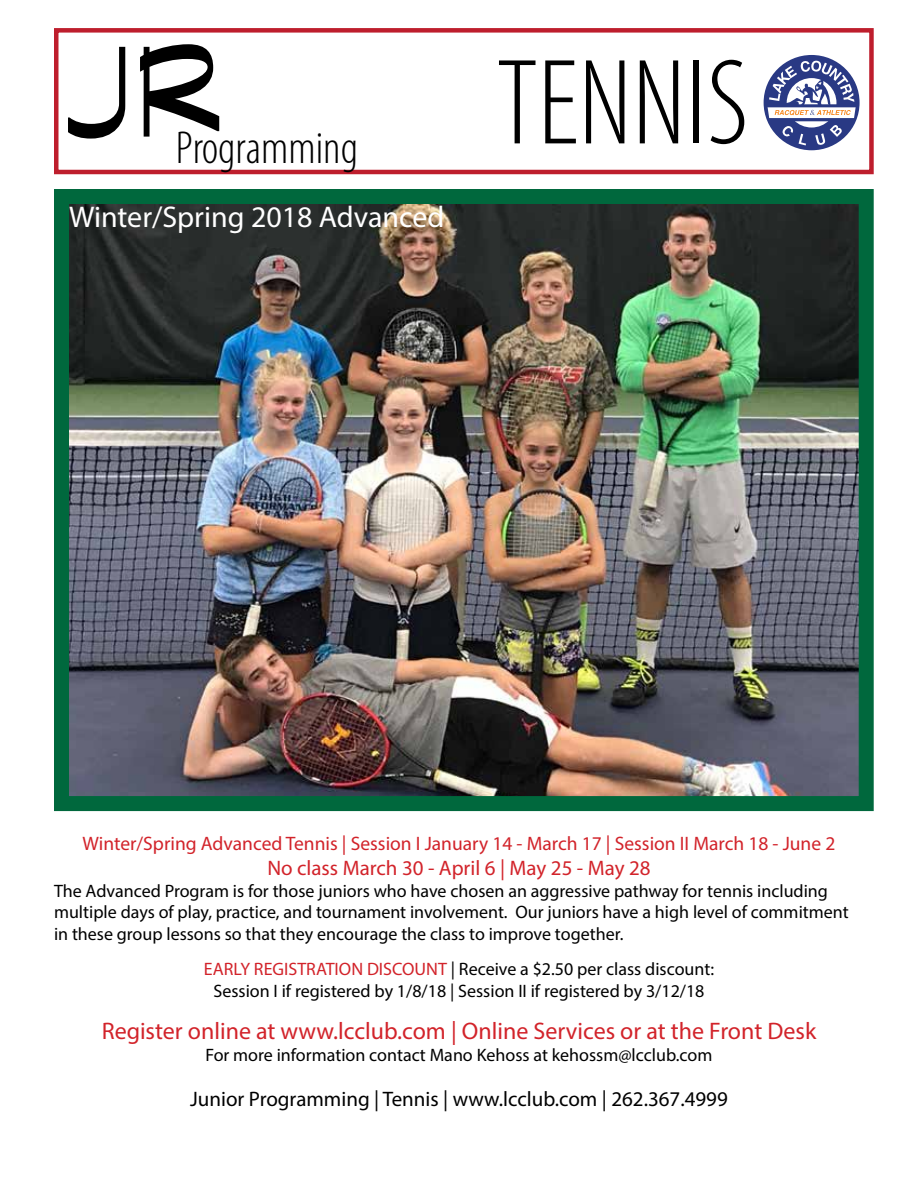
<style>
.page{position:relative;width:918px;height:1188px;background:#fff}
.page>*{position:absolute;margin:0;border:0;box-sizing:border-box;transform-origin:0 0}
.t1{font:142.5px "Graphite Std";color:#000}
.t2{font:300 condensed 123px "Myriad Pro";color:#000}
.t3{font:300 condensed 46.5px "Myriad Pro";color:#000}
.t4{font:30px "Myriad Pro";color:#fff}
.t5{font:24px "Myriad Pro";color:#d2232a}
.t6{font:21px "Myriad Pro";color:#000}
.t7{font:21px "Myriad Pro";color:#d2232a}
.t8{font:19.5px "Myriad Pro";color:#d2232a}
.t9{font:18px/21.6px "Myriad Pro";color:#000}
.s1{color:#d2232a}
</style>
<div class="page">
<img style="left:70px;top:205px;width:788px;height:590px">
<div style="left:54px;top:189px;width:820px;height:622px;border:15px solid #00683d"></div>
<div style="left:54px;top:28px;width:820px;height:146px;border:4px solid #be1e2d"></div>
<div style="left:764px;top:55px;width:96px;height:95px;background:#293984;border-radius:50%"></div>
<svg style="left:787px;top:78px;width:49px;height:50px"></svg>
<hr style="left:769px;top:118px;width:86px;height:3px;background:#293984">
<svg style="left:783px;top:126px;width:10px;height:10px"></svg>
<svg style="left:799px;top:134px;width:7px;height:11px"></svg>
<svg style="left:815px;top:125px;width:27px;height:20px"></svg>
<svg style="left:767px;top:61px;width:89px;height:58px"></svg>
<h1 class="t1" style="left:68px;top:14px;width:154px">JR</h1>
<h3 class="t3" style="left:176px;top:123px;width:184px">Programming</h3>
<h3 class="t4" style="left:69px;top:198px;width:377px">Winter/Spring 2018 Advanced</h3>
<h2 class="t2" style="left:497px;top:37px;width:254px">TENNIS</h2>
<p class="t8" style="left:83px;top:831px;width:754px">Winter/Spring Advanced Tennis | Session I January 14 - March 17 | Session II March 18 - June 2</p>
<p class="t7" style="left:267px;top:855px;width:385px">No class March 30 - April 6 | May 25 - May 28</p>
<p class="t9" style="left:54px;top:880px;width:796px">The Advanced Program is for those juniors who have chosen an aggressive pathway for tennis including multiple days of play, practice, and tournament involvement. Our juniors have a high level of commitment in these group lessons so that they encourage the class to improve together.</p>
<p class="t9" style="left:204px;top:958px;width:512px;text-align:center"><span class="s1">EARLY REGISTRATION DISCOUNT</span> | Receive a $2.50 per class discount:<br>Session I if registered by 1/8/18 | Session II if registered by 3/12/18</p>
<h3 class="t5" style="left:102px;top:1016px;width:716px">Register online at www.lcclub.com | Online Services or at the Front Desk</h3>
<p class="t9" style="left:206px;top:1044px;width:508px">For more information contact Mano Kehoss at kehossm@lcclub.com</p>
<p class="t6" style="left:190px;top:1086px;width:539px">Junior Programming | Tennis | www.lcclub.com | 262.367.4999</p>
</div>
